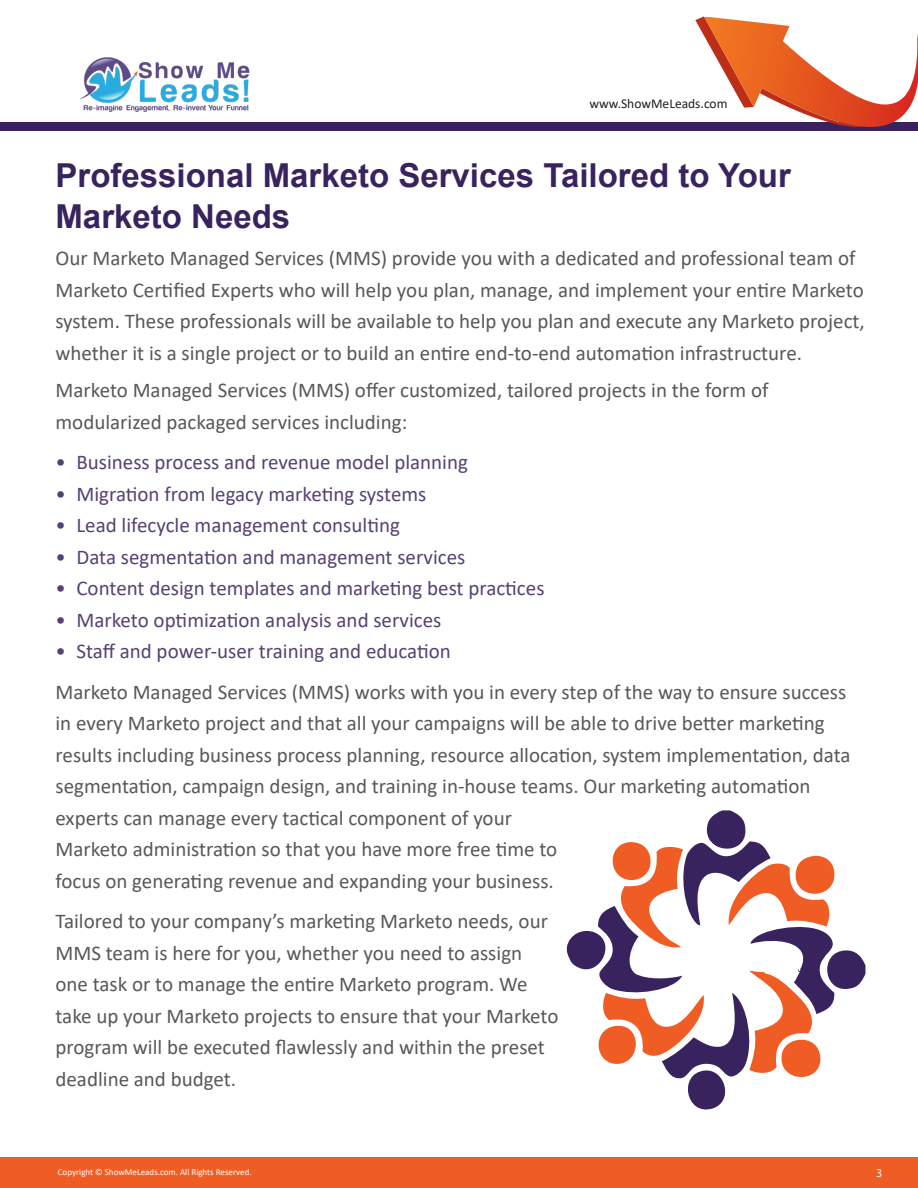
<style>
.page{position:relative;width:918px;height:1188px;background:#fff}
.page>*{position:absolute;margin:0;border:0;box-sizing:border-box;transform-origin:0 0}
.t1{font:700 33px/40.5px "Arial";color:#39235f}
.t2{font:21px/31.5px "Calibri";color:#57585a}
.t3{font:21px "Calibri";color:#564272}
.t4{font:13.5px "Calibri";color:#231f20}
.t5{font:12px "Myriad Pro";color:#fff}
.t6{font:9px "Calibri";color:#fff}
</style>
<div class="page">
<div style="left:1px;top:1157px;width:917px;height:31px;background:#ef5d25"></div>
<div style="left:0;top:122px;width:918px;height:8px;background:#39235f"></div>
<svg style="left:695px;top:16px;width:223px;height:111px"></svg>
<img style="left:72px;top:57px;width:185px;height:74px">
<svg style="left:567px;top:810px;width:299px;height:300px"></svg>
<p class="t4" style="left:589px;top:94px;width:140px">www.ShowMeLeads.com</p>
<p class="t1" style="left:56px;top:156px;width:737px">Professional Marketo Services Tailored to Your<br>Marketo Needs</p>
<p class="t2" style="left:56px;top:242px;width:811px">Our Marketo Managed Services (MMS) provide you with a dedicated and professional team of Marketo Certified Experts who will help you plan, manage, and implement your entire Marketo system. These professionals will be available to help you plan and execute any Marketo project, whether it is a single project or to build an entire end-to-end automation infrastructure.</p>
<p class="t2" style="left:56px;top:374px;width:714px">Marketo Managed Services (MMS) offer customized, tailored projects in the form of modularized packaged services including:</p>
<p class="t3" style="left:56px;top:448px;width:414px">• Business process and revenue model planning</p>
<p class="t3" style="left:56px;top:479px;width:372px">• Migration from legacy marketing systems</p>
<p class="t3" style="left:56px;top:511px;width:346px">• Lead lifecycle management consulting</p>
<p class="t3" style="left:56px;top:542px;width:411px">• Data segmentation and management services</p>
<p class="t3" style="left:56px;top:574px;width:491px">• Content design templates and marketing best practices</p>
<p class="t3" style="left:56px;top:605px;width:388px">• Marketo optimization analysis and services</p>
<p class="t3" style="left:56px;top:637px;width:397px">• Staff and power-user training and education</p>
<p class="t2" style="left:56px;top:675px;width:797px">Marketo Managed Services (MMS) works with you in every step of the way to ensure success in every Marketo project and that all your campaigns will be able to drive better marketing results including business process planning, resource allocation, system implementation, data segmentation, campaign design, and training in-house teams. Our marketing automation experts can manage every tactical component of your<br>Marketo administration so that you have more free time to<br>focus on generating revenue and expanding your business.</p>
<p class="t2" style="left:56px;top:905px;width:504px">Tailored to your company’s marketing Marketo needs, our MMS team is here for you, whether you need to assign one task or to manage the entire Marketo program. We take up your Marketo projects to ensure that your Marketo program will be executed flawlessly and within the preset deadline and budget.</p>
<p class="t6" style="left:58px;top:1166px;width:195px">Copyright © ShowMeLeads.com. All Rights Reserved.</p>
<p class="t5" style="left:876px;top:1165px;width:8px">3</p>
</div>
